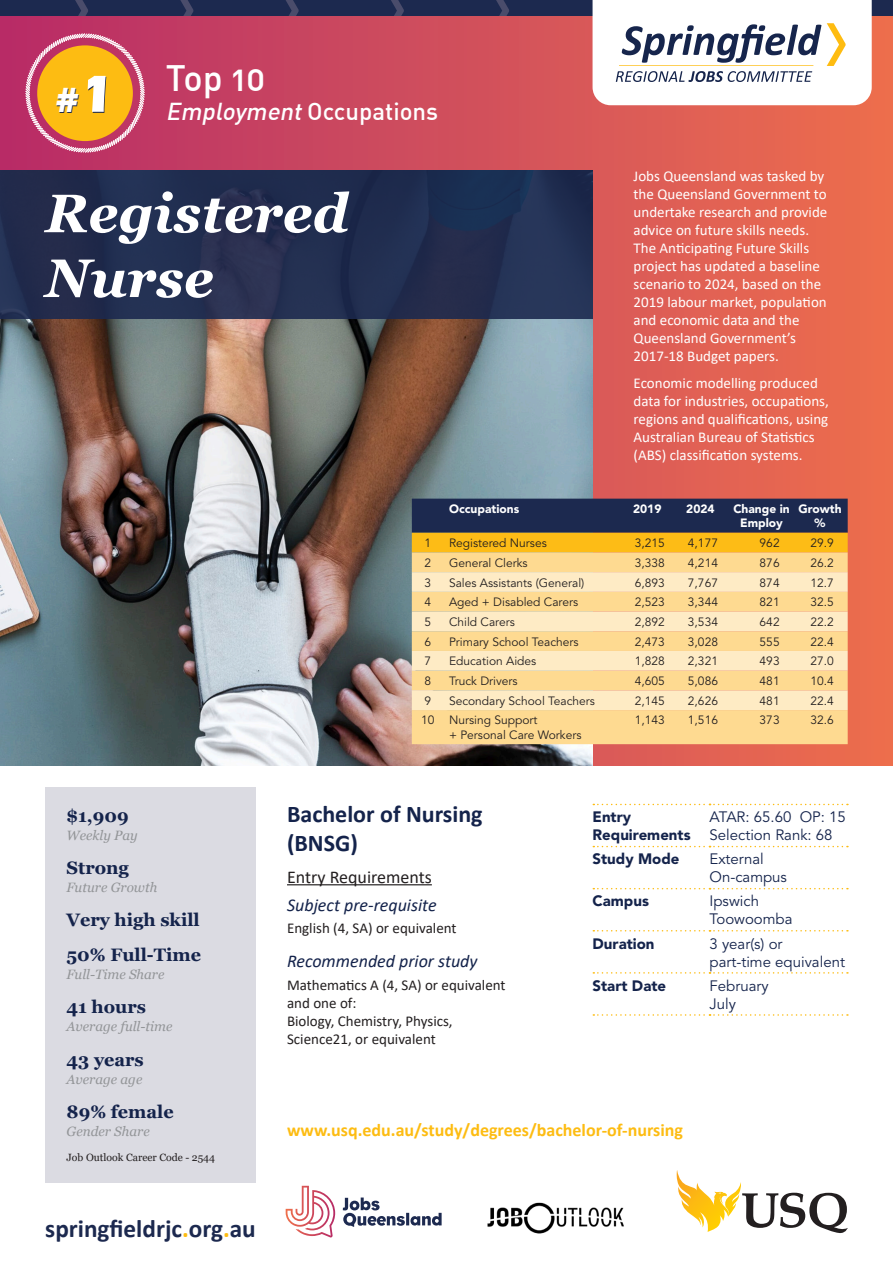
<style>
.page{position:relative;width:893px;height:1263px;background:#fff}
.page>*{position:absolute;margin:0;border:0;box-sizing:border-box;transform-origin:0 0}
.Body_Copy_-_1_Main{font:italic 700 54px/64.8px "Georgia";color:#fff}
.Body_Copy_-_1_Main-2{font:36px "DIN Medium Alternate";color:#fff}
.Body_Copy_-_1_Main-3{font:700 36px "Eras ITC";color:#1c294f}
.Body_Copy_-_1_Main-4{font:700 25.2px "Calibri";color:#1c294f}
.Body_Copy_-_1_Main-5{font:700 24px/28.8px "Calibri";color:#14234b}
.Body_Copy_-_1_Main-6{font:24px "DIN Medium Alternate";color:#fff}
.Body_Copy_-_1_Main-7{font:700 18px "Georgia";color:#14234b}
.Body_Copy_-_1_Main-8{font:700 18px "Calibri";color:#fdbc12}
.Body_Copy_-_1_Main-9{font:italic 18px "Calibri";color:#14234b}
.Body_Copy_-_1_Main-10{font:18px "Calibri";color:#231f20}
.Body_Copy_-_1_Main-11{font:15px/18px "Calibri";color:#fff}
.Body_Copy_-_1_Main-12{font:15px/18px "Calibri";color:#231f20}
.Body_Copy_-_1_Main-13{font:15px/18px "Avenir LT Std";color:#14234b}
.Body_Copy_-_1_Main-14{font:900 15px/18px "Avenir LT Std";color:#14234b}
.Body_Copy_-_1_Main-15{font:italic 13.5px "Georgia";color:#939598}
.t1{font:12px/14.4px "Avenir LT Std";color:#231f20}
.t2{font:900 12px/14.4px "Avenir LT Std";color:#fff;text-align:center}
.Body_Copy_-_1_Main-16{font:10.5px "Georgia";color:#231f20}
.s1{font-size:54px}
.s2{font-style:italic}
.s3{color:#fdbc12}
</style>
<div class="page">
<div style="left:0;top:16px;width:893px;height:749px;background:linear-gradient(to right,#b62d68,#ec6f4f)"></div>
<div style="left:0;top:0;width:893px;height:16px;background:#1c294f"></div>
<svg style="left:75px;top:0;width:13px;height:16px"></svg>
<svg style="left:180px;top:0;width:14px;height:16px"></svg>
<svg style="left:286px;top:0;width:13px;height:16px"></svg>
<svg style="left:391px;top:0;width:13px;height:16px"></svg>
<svg style="left:496px;top:0;width:13px;height:16px"></svg>
<svg style="left:593px;top:804px;width:255px;height:1px"></svg>
<svg style="left:593px;top:846px;width:255px;height:1px"></svg>
<svg style="left:593px;top:888px;width:255px;height:1px"></svg>
<svg style="left:593px;top:930px;width:255px;height:1px"></svg>
<svg style="left:593px;top:972px;width:255px;height:2px"></svg>
<svg style="left:593px;top:1014px;width:255px;height:2px"></svg>
<hr style="left:287px;top:884px;width:145px;height:1px;background:#231f20">
<img style="left:0;top:318px;width:593px;height:447px">
<svg style="left:412px;top:499px;width:436px;height:53px;background:#6e5e3a"></svg>
<div style="left:412px;top:552px;width:436px;height:192px;background:#feda91"></div>
<svg style="left:412px;top:572px;width:436px;height:99px;background:#fde3af"></svg>
<div style="left:412px;top:690px;width:436px;height:20px;background:#feebc4"></div>
<img style="left:677px;top:1170px;width:64px;height:62px">
<svg style="left:742px;top:1193px;width:106px;height:40px"></svg>
<div style="left:45px;top:787px;width:211px;height:395px;background:#dbdbe2"></div>
<div style="left:0;top:170px;width:593px;height:148px;background:#1c294f"></div>
<svg style="left:593px;top:0;width:279px;height:105px"></svg>
<svg style="left:24px;top:32px;width:122px;height:122px;background:#e08448"></svg>
<svg style="left:343px;top:1197px;width:99px;height:30px"></svg>
<svg style="left:286px;top:1186px;width:49px;height:51px"></svg>
<img style="left:487px;top:1202px;width:137px;height:32px">
<p class="Body_Copy_-_1_Main-3" style="left:56px;top:80px;width:60px">#<span class="s1">1</span></p>
<p class="Body_Copy_-_1_Main-2" style="left:166px;top:55px;width:101px">Top 10</p>
<p class="Body_Copy_-_1_Main-6" style="left:166px;top:96px;width:274px"><span class="s2">Employment</span>Occupations</p>
<p class="Body_Copy_-_1_Main" style="left:45px;top:181px;width:305px">Registered<br>Nurse</p>
<p class="Body_Copy_-_1_Main-11" style="left:634px;top:167px;width:195px">Jobs Queensland was tasked by the Queensland Government to undertake research and provide advice on future skills needs.<br>The Anticipating Future Skills project has updated a baseline scenario to 2024, based on the<br>2019 labour market, population and economic data and the<br>Queensland Government’s<br>2017-18 Budget papers.</p>
<p class="Body_Copy_-_1_Main-11" style="left:634px;top:373px;width:197px">Economic modelling produced data for industries, occupations, regions and qualifications, using Australian Bureau of Statistics (ABS) classification systems.</p>
<p class="t2" style="left:449px;top:502px;width:72px">Occupations</p>
<p class="t2" style="left:633px;top:502px;width:30px">2019</p>
<p class="t2" style="left:686px;top:502px;width:30px">2024</p>
<p class="t2" style="left:733px;top:502px;width:58px">Change in<br>Employ</p>
<p class="t2" style="left:798px;top:502px;width:45px">Growth %</p>
<p class="Body_Copy_-_1_Main-7" style="left:67px;top:804px;width:64px">$1,909</p>
<p class="Body_Copy_-_1_Main-15" style="left:67px;top:826px;width:73px">Weekly Pay</p>
<p class="Body_Copy_-_1_Main-7" style="left:67px;top:856px;width:64px">Strong</p>
<p class="Body_Copy_-_1_Main-15" style="left:67px;top:879px;width:92px">Future Growth</p>
<p class="Body_Copy_-_1_Main-7" style="left:67px;top:909px;width:135px">Very high skill</p>
<p class="Body_Copy_-_1_Main-7" style="left:67px;top:943px;width:136px">50% Full-Time</p>
<p class="Body_Copy_-_1_Main-15" style="left:67px;top:965px;width:99px">Full-Time Share</p>
<p class="Body_Copy_-_1_Main-7" style="left:67px;top:995px;width:81px">41 hours</p>
<p class="Body_Copy_-_1_Main-15" style="left:67px;top:1018px;width:107px">Average full-time</p>
<p class="Body_Copy_-_1_Main-7" style="left:67px;top:1048px;width:79px">43 years</p>
<p class="Body_Copy_-_1_Main-15" style="left:67px;top:1070px;width:77px">Average age</p>
<p class="Body_Copy_-_1_Main-7" style="left:67px;top:1100px;width:109px">89% female</p>
<p class="Body_Copy_-_1_Main-15" style="left:67px;top:1123px;width:85px">Gender Share</p>
<p class="Body_Copy_-_1_Main-16" style="left:67px;top:1151px;width:150px">Job Outlook Career Code - 2544</p>
<p class="Body_Copy_-_1_Main-4" style="left:45px;top:1211px;width:212px">springfieldrjc<span class="s3">.</span>org<span class="s3">.</span>au</p>
<p class="t1" style="left:424px;top:536px;width:8px">1</p>
<p class="t1" style="left:449px;top:536px;width:99px">Registered Nurses</p>
<p class="t1" style="left:635px;top:536px;width:32px">3,215</p>
<p class="t1" style="left:688px;top:536px;width:32px">4,177</p>
<p class="t1" style="left:760px;top:536px;width:22px">962</p>
<p class="t1" style="left:810px;top:536px;width:25px">29.9</p>
<p class="t1" style="left:424px;top:556px;width:8px">2</p>
<p class="t1" style="left:449px;top:556px;width:80px">General Clerks</p>
<p class="t1" style="left:635px;top:556px;width:32px">3,338</p>
<p class="t1" style="left:688px;top:556px;width:32px">4,214</p>
<p class="t1" style="left:760px;top:556px;width:22px">876</p>
<p class="t1" style="left:810px;top:556px;width:25px">26.2</p>
<p class="t1" style="left:424px;top:575px;width:8px">3</p>
<p class="t1" style="left:449px;top:575px;width:137px">Sales Assistants (General)</p>
<p class="t1" style="left:635px;top:575px;width:32px">6,893</p>
<p class="t1" style="left:688px;top:575px;width:32px">7,767</p>
<p class="t1" style="left:760px;top:575px;width:22px">874</p>
<p class="t1" style="left:810px;top:575px;width:25px">12.7</p>
<p class="t1" style="left:424px;top:595px;width:8px">4</p>
<p class="t1" style="left:449px;top:595px;width:131px">Aged + Disabled Carers</p>
<p class="t1" style="left:635px;top:595px;width:32px">2,523</p>
<p class="t1" style="left:688px;top:595px;width:32px">3,344</p>
<p class="t1" style="left:760px;top:595px;width:22px">821</p>
<p class="t1" style="left:810px;top:595px;width:25px">32.5</p>
<p class="t1" style="left:424px;top:615px;width:8px">5</p>
<p class="t1" style="left:449px;top:615px;width:67px">Child Carers</p>
<p class="t1" style="left:635px;top:615px;width:32px">2,892</p>
<p class="t1" style="left:688px;top:615px;width:32px">3,534</p>
<p class="t1" style="left:760px;top:615px;width:22px">642</p>
<p class="t1" style="left:810px;top:615px;width:25px">22.2</p>
<p class="t1" style="left:424px;top:635px;width:8px">6</p>
<p class="t1" style="left:449px;top:635px;width:131px">Primary School Teachers</p>
<p class="t1" style="left:635px;top:635px;width:32px">2,473</p>
<p class="t1" style="left:688px;top:635px;width:32px">3,028</p>
<p class="t1" style="left:760px;top:635px;width:22px">555</p>
<p class="t1" style="left:810px;top:635px;width:25px">22.4</p>
<p class="t1" style="left:424px;top:654px;width:8px">7</p>
<p class="t1" style="left:449px;top:654px;width:89px">Education Aides</p>
<p class="t1" style="left:635px;top:654px;width:32px">1,828</p>
<p class="t1" style="left:688px;top:654px;width:32px">2,321</p>
<p class="t1" style="left:760px;top:654px;width:22px">493</p>
<p class="t1" style="left:810px;top:654px;width:25px">27.0</p>
<p class="t1" style="left:424px;top:674px;width:8px">8</p>
<p class="t1" style="left:449px;top:674px;width:70px">Truck Drivers</p>
<p class="t1" style="left:635px;top:674px;width:32px">4,605</p>
<p class="t1" style="left:688px;top:674px;width:32px">5,086</p>
<p class="t1" style="left:760px;top:674px;width:22px">481</p>
<p class="t1" style="left:810px;top:674px;width:25px">10.4</p>
<p class="t1" style="left:424px;top:694px;width:8px">9</p>
<p class="t1" style="left:449px;top:694px;width:147px">Secondary School Teachers</p>
<p class="t1" style="left:635px;top:694px;width:32px">2,145</p>
<p class="t1" style="left:688px;top:694px;width:32px">2,626</p>
<p class="t1" style="left:760px;top:694px;width:22px">481</p>
<p class="t1" style="left:810px;top:694px;width:25px">22.4</p>
<p class="t1" style="left:421px;top:713px;width:15px">10</p>
<p class="t1" style="left:449px;top:713px;width:134px">Nursing Support<br>+ Personal Care Workers</p>
<p class="t1" style="left:635px;top:713px;width:32px">1,143</p>
<p class="t1" style="left:688px;top:713px;width:32px">1,516</p>
<p class="t1" style="left:760px;top:713px;width:22px">373</p>
<p class="t1" style="left:810px;top:713px;width:25px">32.6</p>
<p class="Body_Copy_-_1_Main-5" style="left:287px;top:799px;width:197px">Bachelor of Nursing (BNSG)</p>
<p class="Body_Copy_-_1_Main-10" style="left:287px;top:864px;width:146px">Entry Requirements</p>
<p class="Body_Copy_-_1_Main-9" style="left:287px;top:892px;width:151px">Subject pre-requisite</p>
<p class="Body_Copy_-_1_Main-12" style="left:287px;top:919px;width:171px">English (4, SA) or equivalent</p>
<p class="Body_Copy_-_1_Main-9" style="left:287px;top:949px;width:192px">Recommended prior study</p>
<p class="Body_Copy_-_1_Main-12" style="left:287px;top:975px;width:220px">Mathematics A (4, SA) or equivalent and one of:<br>Biology, Chemistry, Physics,<br>Science21, or equivalent</p>
<p class="Body_Copy_-_1_Main-14" style="left:593px;top:808px;width:100px">Entry<br>Requirements</p>
<p class="Body_Copy_-_1_Main-13" style="left:709px;top:808px;width:138px">ATAR: 65.60 OP: 15<br>Selection Rank: 68</p>
<p class="Body_Copy_-_1_Main-14" style="left:593px;top:850px;width:88px">Study Mode</p>
<p class="Body_Copy_-_1_Main-13" style="left:709px;top:850px;width:79px">External<br>On-campus</p>
<p class="Body_Copy_-_1_Main-14" style="left:593px;top:892px;width:58px">Campus</p>
<p class="Body_Copy_-_1_Main-13" style="left:709px;top:893px;width:85px">Ipswich<br>Toowoomba</p>
<p class="Body_Copy_-_1_Main-14" style="left:593px;top:934px;width:63px">Duration</p>
<p class="Body_Copy_-_1_Main-13" style="left:709px;top:935px;width:137px">3 year(s) or part-time equivalent</p>
<p class="Body_Copy_-_1_Main-14" style="left:593px;top:976px;width:75px">Start Date</p>
<p class="Body_Copy_-_1_Main-13" style="left:709px;top:977px;width:61px">February<br>July</p>
<p class="Body_Copy_-_1_Main-8" style="left:287px;top:1117px;width:398px">www.usq.edu.au/study/degrees/bachelor-of-nursing</p>
</div>
